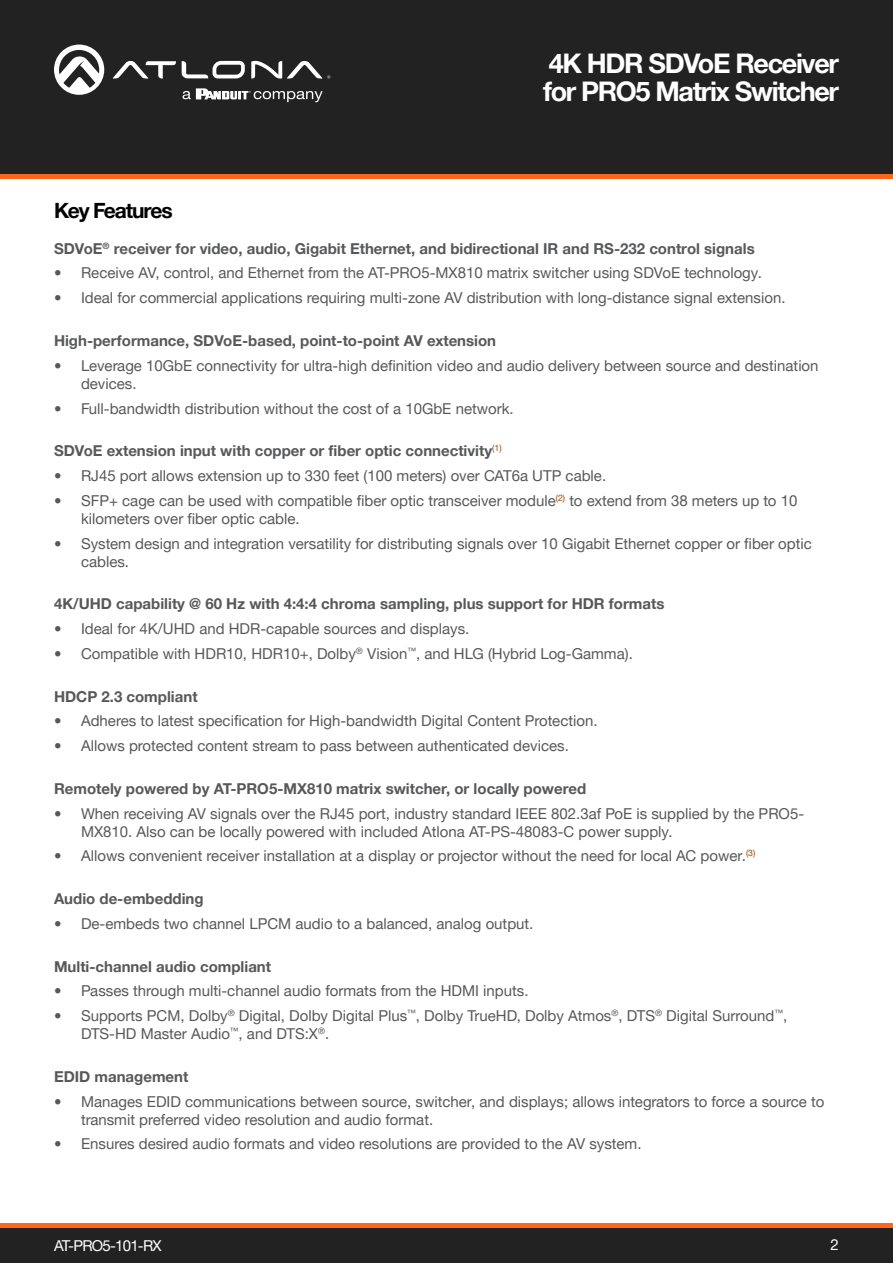
<style>
.page{position:relative;width:893px;height:1263px;background:#fff}
.page>*{position:absolute;margin:0;border:0;box-sizing:border-box;transform-origin:0 0}
.t1{font:700 27px "Helvetica Neue LTW1 G";letter-spacing:-.05em;color:#fff}
.Product_Type_First_Page{font:700 21px "Helvetica Neue LTW1 G";letter-spacing:-.05em;color:#000}
.t2{font:15px/18px "Helvetica Neue LTW1 G";color:#57585a}
.Bullets{font:700 15px "Helvetica Neue LTW1 G";color:#57585a}
.t3{font:15px "Helvetica Neue LTW1 G";letter-spacing:-.05em;color:#fff}
</style>
<div class="page">
<div style="left:0;top:1227px;width:893px;height:36px;background:#222"></div>
<hr style="left:0;top:1223px;width:893px;height:4px;background:#ff661c">
<div style="left:0;top:0;width:893px;height:174px;background:#222"></div>
<svg style="left:182px;top:61px;width:63px;height:17px"></svg>
<svg style="left:113px;top:61px;width:63px;height:18px"></svg>
<svg style="left:251px;top:61px;width:79px;height:18px"></svg>
<svg style="left:54px;top:45px;width:50px;height:50px"></svg>
<svg style="left:183px;top:88px;width:140px;height:14px"></svg>
<hr style="left:0;top:174px;width:893px;height:4px;background:#ff661c">
<h1 class="t1" style="left:549px;top:47px;width:292px">4K HDR SDVoE Receiver</h1>
<h1 class="t1" style="left:543px;top:74px;width:297px">for PRO5 Matrix Switcher</h1>
<p class="Product_Type_First_Page" style="left:54px;top:197px;width:120px">Key Features</p>
<p class="Bullets" style="left:54px;top:239px;width:702px">SDVoE<sup>®</sup> receiver for video, audio, Gigabit Ethernet, and bidirectional IR and RS-232 control signals</p>
<p class="t2" style="left:54px;top:264px;width:709px">• Receive AV, control, and Ethernet from the AT-PRO5-MX810 matrix switcher using SDVoE technology.</p>
<p class="t2" style="left:54px;top:289px;width:733px">• Ideal for commercial applications requiring multi-zone AV distribution with long-distance signal extension.</p>
<p class="Bullets" style="left:54px;top:331px;width:444px">High-performance, SDVoE-based, point-to-point AV extension</p>
<p class="t2" style="left:81px;top:356px;width:739px;text-indent:-27px">• Leverage 10GbE connectivity for ultra-high definition video and audio delivery between source and destination devices.</p>
<p class="t2" style="left:54px;top:399px;width:461px">• Full-bandwidth distribution without the cost of a 10GbE network.</p>
<p class="Bullets" style="left:54px;top:442px;width:449px">SDVoE extension input with copper or fiber optic connectivity<sup>(1)</sup></p>
<p class="t2" style="left:54px;top:467px;width:554px">• RJ45 port allows extension up to 330 feet (100 meters) over CAT6a UTP cable.</p>
<p class="t2" style="left:81px;top:491px;width:718px;text-indent:-27px">• SFP+ cage can be used with compatible fiber optic transceiver module<sup>(2)</sup> to extend from 38 meters up to 10 kilometers over fiber optic cable.</p>
<p class="t2" style="left:81px;top:534px;width:732px;text-indent:-27px">• System design and integration versatility for distributing signals over 10 Gigabit Ethernet copper or fiber optic cables.</p>
<p class="Bullets" style="left:54px;top:595px;width:612px">4K/UHD capability @ 60 Hz with 4:4:4 chroma sampling, plus support for HDR formats</p>
<p class="t2" style="left:54px;top:620px;width:417px">• Ideal for 4K/UHD and HDR-capable sources and displays.</p>
<p class="t2" style="left:54px;top:644px;width:580px">• Compatible with HDR10, HDR10+, Dolby<sup>®</sup> Vision<sup>™</sup>, and HLG (Hybrid Log-Gamma).</p>
<p class="Bullets" style="left:54px;top:687px;width:145px">HDCP 2.3 compliant</p>
<p class="t2" style="left:54px;top:712px;width:545px">• Adheres to latest specification for High-bandwidth Digital Content Protection.</p>
<p class="t2" style="left:54px;top:737px;width:516px">• Allows protected content stream to pass between authenticated devices.</p>
<p class="Bullets" style="left:54px;top:779px;width:534px">Remotely powered by AT-PRO5-MX810 matrix switcher, or locally powered</p>
<p class="t2" style="left:81px;top:804px;width:725px;text-indent:-27px">• When receiving AV signals over the RJ45 port, industry standard IEEE 802.3af PoE is supplied by the PRO5-<br>MX810. Also can be locally powered with included Atlona AT-PS-48083-C power supply.</p>
<p class="t2" style="left:54px;top:847px;width:703px">• Allows convenient receiver installation at a display or projector without the need for local AC power.<sup>(3)</sup></p>
<p class="Bullets" style="left:54px;top:889px;width:151px">Audio de-embedding</p>
<p class="t2" style="left:54px;top:914px;width:481px">• De-embeds two channel LPCM audio to a balanced, analog output.</p>
<p class="Bullets" style="left:54px;top:957px;width:219px">Multi-channel audio compliant</p>
<p class="t2" style="left:54px;top:982px;width:476px">• Passes through multi-channel audio formats from the HDMI inputs.</p>
<p class="t2" style="left:81px;top:1007px;width:708px;text-indent:-27px">• Supports PCM, Dolby<sup>®</sup> Digital, Dolby Digital Plus<sup>™</sup>, Dolby TrueHD, Dolby Atmos<sup>®</sup>, DTS<sup>®</sup> Digital Surround<sup>™</sup>,<br>DTS-HD Master Audio<sup>™</sup>, and DTS:X<sup>®</sup>.</p>
<p class="Bullets" style="left:54px;top:1067px;width:136px">EDID management</p>
<p class="t2" style="left:81px;top:1092px;width:745px;text-indent:-27px">• Manages EDID communications between source, switcher, and displays; allows integrators to force a source to transmit preferred video resolution and audio format.</p>
<p class="t2" style="left:54px;top:1135px;width:589px">• Ensures desired audio formats and video resolutions are provided to the AV system.</p>
<p class="t3" style="left:54px;top:1236px;width:109px">AT-PRO5-101-RX</p>
<p class="t3" style="left:831px;top:1235px;width:10px">2</p>
</div>
